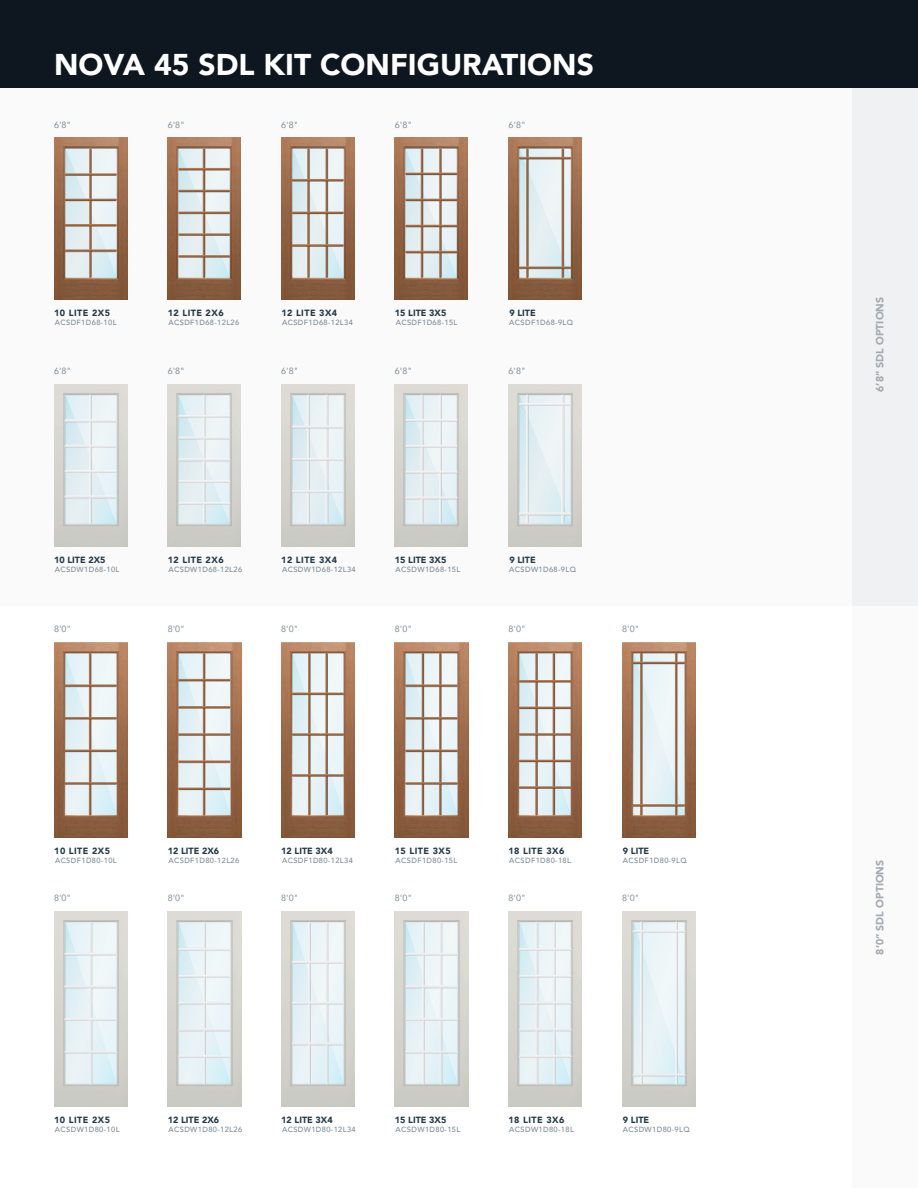
<style>
.page{position:relative;width:918px;height:1188px;background:#fff}
.page>*{position:absolute;margin:0;border:0;box-sizing:border-box;transform-origin:0 0}
.t1{font:900 30px "Avenir";color:#fff}
.t2{font:900 10.5px "Avenir";color:#a4aab2}
.t3{font:900 9px "Avenir";letter-spacing:.05em;color:#223847}
.t4{font:9px "Avenir";color:#7b8a97}
.t5{font:900 9px "Avenir";color:#223847}
.t6{font:900 9px "Avenir";letter-spacing:.025em;color:#223847}
.t7{font:500 7.5px "Avenir";letter-spacing:.05em;color:#7b8a97}
</style>
<div class="page">
<div style="left:0;top:82px;width:852px;height:524px;background:#fafafa"></div>
<div style="left:852px;top:82px;width:66px;height:524px;background:#f0f1f2"></div>
<div style="left:852px;top:606px;width:66px;height:582px;background:#fafafa"></div>
<img style="left:54px;top:138px;width:73px;height:162px">
<img style="left:168px;top:138px;width:73px;height:162px">
<img style="left:281px;top:138px;width:73px;height:162px">
<img style="left:395px;top:138px;width:73px;height:162px">
<img style="left:509px;top:138px;width:73px;height:162px">
<img style="left:54px;top:384px;width:73px;height:162px">
<img style="left:168px;top:384px;width:73px;height:162px">
<img style="left:281px;top:384px;width:73px;height:162px">
<img style="left:395px;top:384px;width:73px;height:162px">
<img style="left:509px;top:384px;width:73px;height:162px">
<img style="left:54px;top:642px;width:74px;height:196px">
<img style="left:168px;top:642px;width:73px;height:196px">
<img style="left:281px;top:642px;width:74px;height:196px">
<img style="left:395px;top:642px;width:73px;height:196px">
<img style="left:509px;top:642px;width:73px;height:196px">
<img style="left:622px;top:642px;width:74px;height:196px">
<img style="left:54px;top:911px;width:74px;height:196px">
<img style="left:168px;top:911px;width:73px;height:196px">
<img style="left:281px;top:911px;width:74px;height:196px">
<img style="left:395px;top:911px;width:73px;height:196px">
<img style="left:509px;top:911px;width:73px;height:196px">
<img style="left:622px;top:911px;width:74px;height:196px">
<svg style="left:64px;top:148px;width:53px;height:130px"></svg>
<svg style="left:178px;top:148px;width:52px;height:130px"></svg>
<svg style="left:291px;top:148px;width:53px;height:130px"></svg>
<svg style="left:405px;top:148px;width:53px;height:130px"></svg>
<svg style="left:519px;top:148px;width:53px;height:130px"></svg>
<svg style="left:64px;top:394px;width:53px;height:130px"></svg>
<svg style="left:178px;top:394px;width:52px;height:130px"></svg>
<svg style="left:292px;top:394px;width:52px;height:130px"></svg>
<svg style="left:405px;top:394px;width:53px;height:130px"></svg>
<svg style="left:519px;top:394px;width:52px;height:130px"></svg>
<svg style="left:64px;top:653px;width:53px;height:163px;background:#dadfde"></svg>
<svg style="left:178px;top:653px;width:53px;height:163px;background:#dadfde"></svg>
<svg style="left:292px;top:653px;width:52px;height:163px;background:#d9dedc"></svg>
<svg style="left:518px;top:653px;width:54px;height:163px;background:#d5d5d2"></svg>
<svg style="left:405px;top:653px;width:53px;height:163px;background:#d8dbd9"></svg>
<svg style="left:632px;top:653px;width:53px;height:163px;background:#d9dddb"></svg>
<svg style="left:64px;top:922px;width:53px;height:162px"></svg>
<svg style="left:178px;top:922px;width:53px;height:163px"></svg>
<svg style="left:292px;top:922px;width:52px;height:162px"></svg>
<svg style="left:519px;top:922px;width:53px;height:163px"></svg>
<svg style="left:405px;top:922px;width:53px;height:163px"></svg>
<svg style="left:633px;top:921px;width:52px;height:164px"></svg>
<div style="left:0;top:0;width:918px;height:88px;background:#0e171f"></div>
<h1 class="t1" style="left:54px;top:39px;width:541px">NOVA 45 SDL KIT CONFIGURATIONS</h1>
<p class="t4" style="left:54px;top:117px;width:19px">6'8"</p>
<p class="t4" style="left:168px;top:117px;width:19px">6'8"</p>
<p class="t4" style="left:281px;top:117px;width:19px">6'8"</p>
<p class="t4" style="left:395px;top:117px;width:19px">6'8"</p>
<p class="t4" style="left:509px;top:117px;width:19px">6'8"</p>
<p class="t3" style="left:54px;top:305px;width:57px">10 LITE 2X5</p>
<p class="t7" style="left:55px;top:316px;width:63px">ACSDF1D68-10L</p>
<p class="t3" style="left:168px;top:305px;width:57px">12 LITE 2X6</p>
<p class="t7" style="left:168px;top:316px;width:72px">ACSDF1D68-12L26</p>
<p class="t3" style="left:281px;top:305px;width:57px">12 LITE 3X4</p>
<p class="t7" style="left:282px;top:316px;width:72px">ACSDF1D68-12L34</p>
<p class="t5" style="left:395px;top:305px;width:53px">15 LITE 3X5</p>
<p class="t7" style="left:396px;top:316px;width:63px">ACSDF1D68-15L</p>
<p class="t6" style="left:509px;top:305px;width:28px">9 LITE</p>
<p class="t7" style="left:509px;top:316px;width:65px">ACSDF1D68-9LQ</p>
<p class="t4" style="left:54px;top:364px;width:19px">6'8"</p>
<p class="t4" style="left:168px;top:364px;width:19px">6'8"</p>
<p class="t4" style="left:281px;top:364px;width:19px">6'8"</p>
<p class="t4" style="left:395px;top:364px;width:19px">6'8"</p>
<p class="t4" style="left:509px;top:364px;width:19px">6'8"</p>
<p class="t5" style="left:54px;top:552px;width:53px">10 LITE 2X5</p>
<p class="t7" style="left:55px;top:563px;width:66px">ACSDW1D68-10L</p>
<p class="t3" style="left:168px;top:552px;width:57px">12 LITE 2X6</p>
<p class="t7" style="left:168px;top:563px;width:75px">ACSDW1D68-12L26</p>
<p class="t3" style="left:281px;top:552px;width:57px">12 LITE 3X4</p>
<p class="t7" style="left:282px;top:563px;width:75px">ACSDW1D68-12L34</p>
<p class="t5" style="left:395px;top:552px;width:53px">15 LITE 3X5</p>
<p class="t7" style="left:396px;top:563px;width:66px">ACSDW1D68-15L</p>
<p class="t6" style="left:509px;top:552px;width:28px">9 LITE</p>
<p class="t7" style="left:509px;top:563px;width:68px">ACSDW1D68-9LQ</p>
<p class="t4" style="left:54px;top:622px;width:19px">8'0"</p>
<p class="t4" style="left:168px;top:622px;width:19px">8'0"</p>
<p class="t4" style="left:281px;top:622px;width:19px">8'0"</p>
<p class="t4" style="left:395px;top:622px;width:19px">8'0"</p>
<p class="t4" style="left:509px;top:622px;width:19px">8'0"</p>
<p class="t4" style="left:622px;top:622px;width:19px">8'0"</p>
<p class="t3" style="left:54px;top:843px;width:57px">10 LITE 2X5</p>
<p class="t7" style="left:55px;top:854px;width:63px">ACSDF1D80-10L</p>
<p class="t5" style="left:168px;top:843px;width:53px">12 LITE 2X6</p>
<p class="t7" style="left:168px;top:854px;width:72px">ACSDF1D80-12L26</p>
<p class="t5" style="left:281px;top:843px;width:53px">12 LITE 3X4</p>
<p class="t7" style="left:282px;top:854px;width:72px">ACSDF1D80-12L34</p>
<p class="t3" style="left:395px;top:843px;width:57px">15 LITE 3X5</p>
<p class="t7" style="left:396px;top:854px;width:63px">ACSDF1D80-15L</p>
<p class="t3" style="left:508px;top:843px;width:57px">18 LITE 3X6</p>
<p class="t7" style="left:509px;top:854px;width:63px">ACSDF1D80-18L</p>
<p class="t6" style="left:623px;top:843px;width:28px">9 LITE</p>
<p class="t7" style="left:623px;top:854px;width:65px">ACSDF1D80-9LQ</p>
<p class="t4" style="left:54px;top:891px;width:19px">8'0"</p>
<p class="t4" style="left:168px;top:891px;width:19px">8'0"</p>
<p class="t4" style="left:281px;top:891px;width:19px">8'0"</p>
<p class="t4" style="left:395px;top:891px;width:19px">8'0"</p>
<p class="t4" style="left:509px;top:891px;width:19px">8'0"</p>
<p class="t4" style="left:622px;top:891px;width:19px">8'0"</p>
<p class="t3" style="left:54px;top:1112px;width:57px">10 LITE 2X5</p>
<p class="t7" style="left:55px;top:1123px;width:66px">ACSDW1D80-10L</p>
<p class="t5" style="left:168px;top:1112px;width:53px">12 LITE 2X6</p>
<p class="t7" style="left:169px;top:1123px;width:75px">ACSDW1D80-12L26</p>
<p class="t5" style="left:281px;top:1112px;width:53px">12 LITE 3X4</p>
<p class="t7" style="left:282px;top:1123px;width:75px">ACSDW1D80-12L34</p>
<p class="t5" style="left:395px;top:1112px;width:53px">15 LITE 3X5</p>
<p class="t7" style="left:396px;top:1123px;width:66px">ACSDW1D80-15L</p>
<p class="t3" style="left:508px;top:1112px;width:57px">18 LITE 3X6</p>
<p class="t7" style="left:509px;top:1123px;width:66px">ACSDW1D80-18L</p>
<p class="t6" style="left:623px;top:1112px;width:28px">9 LITE</p>
<p class="t7" style="left:623px;top:1123px;width:68px">ACSDW1D80-9LQ</p>
<h2 class="t2" style="left:871px;top:392px;width:96px;rotate:-90deg">6’8” SDL OPTIONS</h2>
<h2 class="t2" style="left:871px;top:955px;width:96px;rotate:-90deg">8’0” SDL OPTIONS</h2>
</div>
